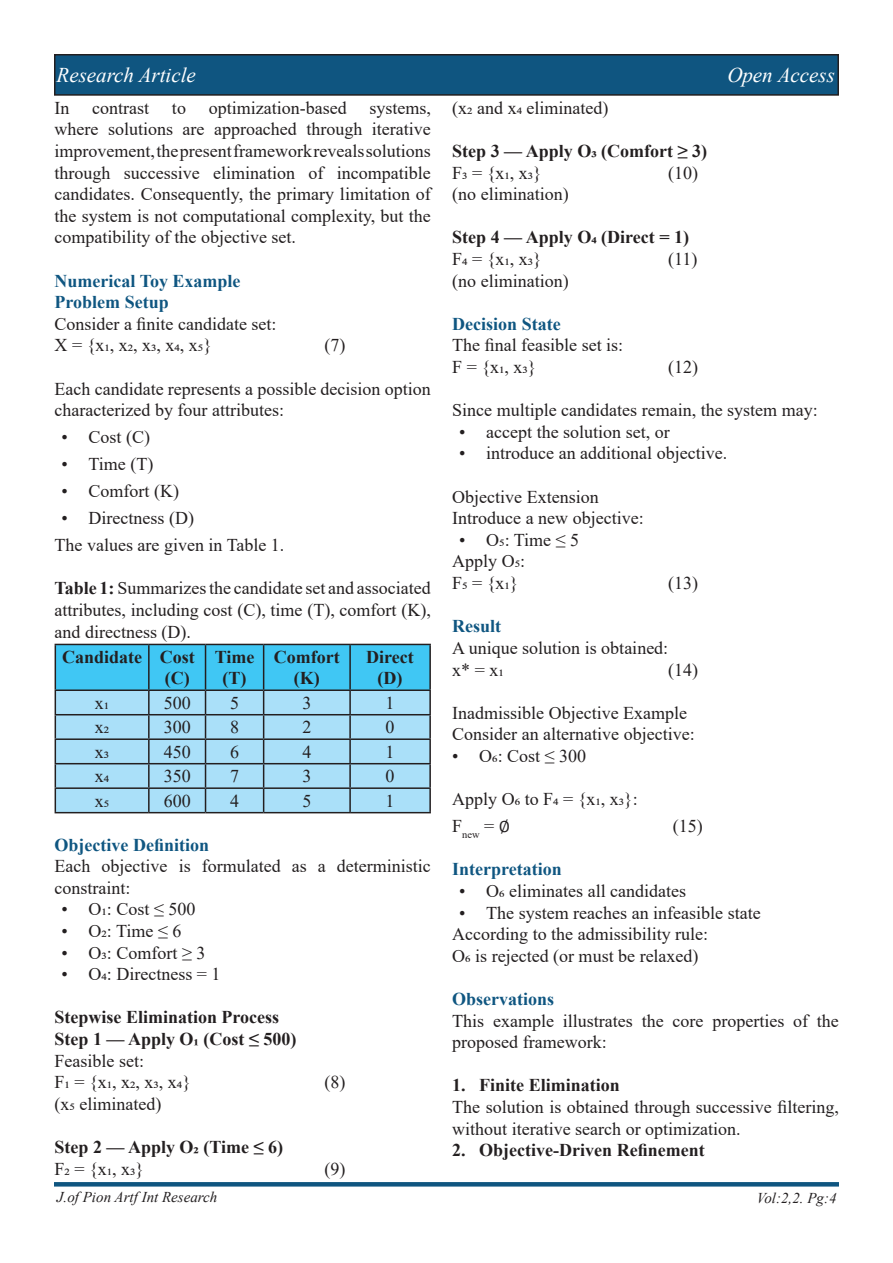
<style>
.page{position:relative;width:893px;height:1263px;background:#fff}
.page>*{position:absolute;margin:0;border:0;box-sizing:border-box;transform-origin:0 0}
.t1{font:italic 21px "Times New Roman";color:#fff}
.Normal__Web{font:18px/21.6px "Times New Roman";color:#231f20}
.Normal__Web-2{font:700 18px/21.6px "Times New Roman";color:#231f20;text-align:center}
.Normal__Web-3{font:700 18px "Times New Roman";color:#0f5681}
.t2{font:italic 15px "Times New Roman";color:#231f20}
.Normal__Web-4{font:10.5px "Times New Roman";color:#231f20}
.s1{font-weight:700}
</style>
<div class="page">
<div style="left:55px;top:55px;width:783px;height:40px;background:#0f5580"></div>
<div style="left:54px;top:54px;width:785px;height:42px;border:2px solid #231f20"></div>
<svg style="left:54px;top:1182px;width:785px;height:4px;background:#135882"></svg>
<hr style="left:350px;top:644px;width:81px;height:1px;background:#231f20">
<hr style="left:429px;top:645px;width:2px;height:44px;background:#231f20">
<hr style="left:350px;top:689px;width:81px;height:2px;background:#231f20">
<hr style="left:429px;top:691px;width:2px;height:23px;background:#231f20">
<hr style="left:350px;top:714px;width:81px;height:1px;background:#231f20">
<hr style="left:429px;top:715px;width:2px;height:23px;background:#231f20">
<hr style="left:350px;top:738px;width:81px;height:2px;background:#231f20">
<hr style="left:429px;top:740px;width:2px;height:23px;background:#231f20">
<hr style="left:350px;top:763px;width:81px;height:1px;background:#231f20">
<hr style="left:429px;top:764px;width:2px;height:23px;background:#231f20">
<svg style="left:55px;top:644px;width:375px;height:168px;background:#80c3de"></svg>
<hr style="left:350px;top:787px;width:81px;height:2px;background:#231f20">
<hr style="left:349px;top:789px;width:2px;height:23px;background:#231f20">
<hr style="left:429px;top:789px;width:2px;height:23px;background:#231f20">
<hr style="left:55px;top:812px;width:94px;height:1px;background:#231f20">
<hr style="left:149px;top:812px;width:57px;height:1px;background:#231f20">
<hr style="left:206px;top:812px;width:58px;height:1px;background:#231f20">
<hr style="left:264px;top:812px;width:86px;height:1px;background:#231f20">
<hr style="left:350px;top:812px;width:81px;height:1px;background:#231f20">
<p class="t1" style="left:57px;top:60px;width:141px">Research Article</p>
<p class="t1" style="left:727px;top:61px;width:109px">Open Access</p>
<p class="Normal__Web" style="left:55px;top:96px;width:16px">In</p>
<p class="Normal__Web" style="left:92px;top:96px;width:58px">contrast</p>
<p class="Normal__Web" style="left:172px;top:96px;width:16px">to</p>
<p class="Normal__Web" style="left:209px;top:96px;width:139px">optimization-based</p>
<p class="Normal__Web" style="left:452px;top:96px;width:158px">(x₂ and x₄ eliminated)</p>
<p class="Normal__Web-2" style="left:452px;top:140px;width:256px">Step 3 — Apply O₃ (Comfort ≥ 3)</p>
<p class="Normal__Web" style="left:452px;top:161px;width:91px">F₃ = {x₁, x₃}</p>
<p class="Normal__Web" style="left:668px;top:161px;width:31px">(10)</p>
<p class="Normal__Web" style="left:452px;top:183px;width:118px">(no elimination)</p>
<p class="Normal__Web-2" style="left:452px;top:226px;width:238px">Step 4 — Apply O₄ (Direct = 1)</p>
<p class="Normal__Web" style="left:452px;top:248px;width:91px">F₄ = {x₁, x₃}</p>
<p class="Normal__Web" style="left:668px;top:248px;width:31px">(11)</p>
<p class="Normal__Web" style="left:452px;top:269px;width:118px">(no elimination)</p>
<p class="Normal__Web-3" style="left:452px;top:311px;width:110px">Decision State</p>
<p class="Normal__Web" style="left:452px;top:334px;width:172px">The final feasible set is:</p>
<p class="Normal__Web" style="left:452px;top:356px;width:86px">F = {x₁, x₃}</p>
<p class="Normal__Web" style="left:668px;top:356px;width:31px">(12)</p>
<p class="Normal__Web" style="left:452px;top:399px;width:367px">Since multiple candidates remain, the system may:</p>
<p class="Normal__Web" style="left:459px;top:420px;width:212px">• accept the solution set, or</p>
<p class="Normal__Web" style="left:459px;top:442px;width:269px">• introduce an additional objective.</p>
<p class="Normal__Web" style="left:452px;top:485px;width:148px">Objective Extension</p>
<p class="Normal__Web" style="left:452px;top:507px;width:193px">Introduce a new objective:</p>
<p class="Normal__Web" style="left:459px;top:528px;width:121px">• O₅: Time ≤ 5</p>
<p class="Normal__Web" style="left:452px;top:550px;width:74px">Apply O₅:</p>
<p class="Normal__Web" style="left:452px;top:572px;width:68px">F₅ = {x₁}</p>
<p class="Normal__Web" style="left:668px;top:572px;width:31px">(13)</p>
<p class="Normal__Web-3" style="left:452px;top:613px;width:50px">Result</p>
<p class="Normal__Web" style="left:452px;top:636px;width:218px">A unique solution is obtained:</p>
<p class="Normal__Web" style="left:452px;top:658px;width:53px">x* = x₁</p>
<p class="Normal__Web" style="left:668px;top:658px;width:31px">(14)</p>
<p class="Normal__Web" style="left:452px;top:701px;width:236px">Inadmissible Objective Example</p>
<p class="Normal__Web" style="left:452px;top:723px;width:244px">Consider an alternative objective:</p>
<p class="Normal__Web" style="left:452px;top:744px;width:135px">• O₆: Cost ≤ 300</p>
<p class="Normal__Web" style="left:452px;top:788px;width:187px">Apply O₆ to F₄ = {x₁, x₃}:</p>
<p class="Normal__Web-4" style="left:452px;top:827px;width:59px"><sup>F</sup>new <sup>=</sup> <sup>∅</sup></p>
<p class="Normal__Web" style="left:673px;top:815px;width:31px">(15)</p>
<p class="Normal__Web-3" style="left:452px;top:856px;width:111px">Interpretation</p>
<p class="Normal__Web" style="left:459px;top:879px;width:228px">• O₆ eliminates all candidates</p>
<p class="Normal__Web" style="left:459px;top:901px;width:303px">• The system reaches an infeasible state</p>
<p class="Normal__Web" style="left:452px;top:923px;width:257px">According to the admissibility rule:</p>
<p class="Normal__Web" style="left:452px;top:944px;width:248px">O₆ is rejected (or must be relaxed)</p>
<p class="Normal__Web-3" style="left:452px;top:986px;width:104px">Observations</p>
<p class="Normal__Web" style="left:452px;top:1009px;width:388px">This example illustrates the core properties of the proposed framework:</p>
<p class="Normal__Web-2" style="left:452px;top:1074px;width:169px">1. Finite Elimination</p>
<p class="Normal__Web" style="left:452px;top:1095px;width:388px">The solution is obtained through successive filtering, without iterative search or optimization.</p>
<p class="Normal__Web-2" style="left:452px;top:1139px;width:254px">2. Objective-Driven Refinement</p>
<p class="Normal__Web" style="left:55px;top:96px;width:378px;text-align:justify;text-indent:315px">systems, where solutions are approached through iterative improvement, the present framework reveals solutions through successive elimination of incompatible candidates. Consequently, the primary limitation of the system is not computational complexity, but the compatibility of the objective set.</p>
<p class="Normal__Web-3" style="left:55px;top:268px;width:188px">Numerical Toy Example</p>
<p class="Normal__Web-3" style="left:55px;top:289px;width:116px">Problem Setup</p>
<p class="Normal__Web" style="left:55px;top:312px;width:223px">Consider a finite candidate set:</p>
<p class="Normal__Web" style="left:55px;top:334px;width:159px">X = {x₁, x₂, x₃, x₄, x₅}</p>
<p class="Normal__Web" style="left:325px;top:334px;width:22px">(7)</p>
<p class="Normal__Web" style="left:55px;top:377px;width:378px">Each candidate represents a possible decision option characterized by four attributes:</p>
<p class="Normal__Web" style="left:62px;top:426px;width:90px">• Cost (C)</p>
<p class="Normal__Web" style="left:62px;top:453px;width:93px">• Time (T)</p>
<p class="Normal__Web" style="left:62px;top:480px;width:119px">• Comfort (K)</p>
<p class="Normal__Web" style="left:62px;top:507px;width:134px">• Directness (D)</p>
<p class="Normal__Web" style="left:55px;top:534px;width:231px">The values are given in Table 1.</p>
<p class="Normal__Web" style="left:55px;top:577px;width:378px;text-align:justify"><span class="s1">Table 1:</span> Summarizes the candidate set and associated attributes, including cost (C), time (T), comfort (K), and directness (D).</p>
<p class="Normal__Web-2" style="left:62px;top:645px;width:82px">Candidate</p>
<p class="Normal__Web-2" style="left:160px;top:645px;width:36px;text-align:left">Cost (C)</p>
<p class="Normal__Web-2" style="left:215px;top:645px;width:41px">Time (T)</p>
<p class="Normal__Web-2" style="left:274px;top:645px;width:67px">Comfort (K)</p>
<p class="Normal__Web-2" style="left:366px;top:645px;width:49px">Direct (D)</p>
<p class="Normal__Web" style="left:95px;top:691px;width:16px">x₁</p>
<p class="Normal__Web" style="left:164px;top:691px;width:28px">500</p>
<p class="Normal__Web" style="left:230px;top:691px;width:10px">5</p>
<p class="Normal__Web" style="left:302px;top:691px;width:10px">3</p>
<p class="Normal__Web" style="left:386px;top:691px;width:10px">1</p>
<p class="Normal__Web" style="left:95px;top:716px;width:16px">x₂</p>
<p class="Normal__Web" style="left:164px;top:716px;width:28px">300</p>
<p class="Normal__Web" style="left:230px;top:716px;width:10px">8</p>
<p class="Normal__Web" style="left:302px;top:716px;width:10px">2</p>
<p class="Normal__Web" style="left:386px;top:716px;width:10px">0</p>
<p class="Normal__Web" style="left:95px;top:740px;width:16px">x₃</p>
<p class="Normal__Web" style="left:164px;top:740px;width:28px">450</p>
<p class="Normal__Web" style="left:230px;top:740px;width:10px">6</p>
<p class="Normal__Web" style="left:302px;top:740px;width:10px">4</p>
<p class="Normal__Web" style="left:386px;top:740px;width:10px">1</p>
<p class="Normal__Web" style="left:95px;top:765px;width:16px">x₄</p>
<p class="Normal__Web" style="left:164px;top:765px;width:28px">350</p>
<p class="Normal__Web" style="left:230px;top:765px;width:10px">7</p>
<p class="Normal__Web" style="left:302px;top:765px;width:10px">3</p>
<p class="Normal__Web" style="left:386px;top:765px;width:10px">0</p>
<p class="Normal__Web" style="left:95px;top:789px;width:16px">x₅</p>
<p class="Normal__Web" style="left:164px;top:789px;width:28px">600</p>
<p class="Normal__Web" style="left:230px;top:789px;width:10px">4</p>
<p class="Normal__Web" style="left:302px;top:789px;width:10px">5</p>
<p class="Normal__Web" style="left:386px;top:789px;width:10px">1</p>
<p class="Normal__Web-3" style="left:55px;top:832px;width:156px">Objective Definition</p>
<p class="Normal__Web" style="left:55px;top:855px;width:378px">Each objective is formulated as a deterministic constraint:</p>
<p class="Normal__Web" style="left:62px;top:898px;width:135px">• O₁: Cost ≤ 500</p>
<p class="Normal__Web" style="left:62px;top:920px;width:121px">• O₂: Time ≤ 6</p>
<p class="Normal__Web" style="left:62px;top:941px;width:145px">• O₃: Comfort ≥ 3</p>
<p class="Normal__Web" style="left:62px;top:963px;width:161px">• O₄: Directness = 1</p>
<p class="Normal__Web-2" style="left:55px;top:1006px;width:226px">Stepwise Elimination Process</p>
<p class="Normal__Web-2" style="left:55px;top:1028px;width:243px">Step 1 — Apply O₁ (Cost ≤ 500)</p>
<p class="Normal__Web" style="left:55px;top:1049px;width:91px">Feasible set:</p>
<p class="Normal__Web" style="left:55px;top:1071px;width:138px">F₁ = {x₁, x₂, x₃, x₄}</p>
<p class="Normal__Web" style="left:325px;top:1071px;width:22px">(8)</p>
<p class="Normal__Web" style="left:55px;top:1092px;width:108px">(x₅ eliminated)</p>
<p class="Normal__Web-2" style="left:55px;top:1136px;width:230px">Step 2 — Apply O₂ (Time ≤ 6)</p>
<p class="Normal__Web" style="left:55px;top:1157px;width:91px">F₂ = {x₁, x₃}</p>
<p class="Normal__Web" style="left:325px;top:1157px;width:22px">(9)</p>
<p class="t2" style="left:57px;top:1186px;width:162px">J.of Pion Artf Int Research</p>
<p class="t2" style="left:757px;top:1188px;width:81px">Vol:2,2. Pg:4</p>
</div>
